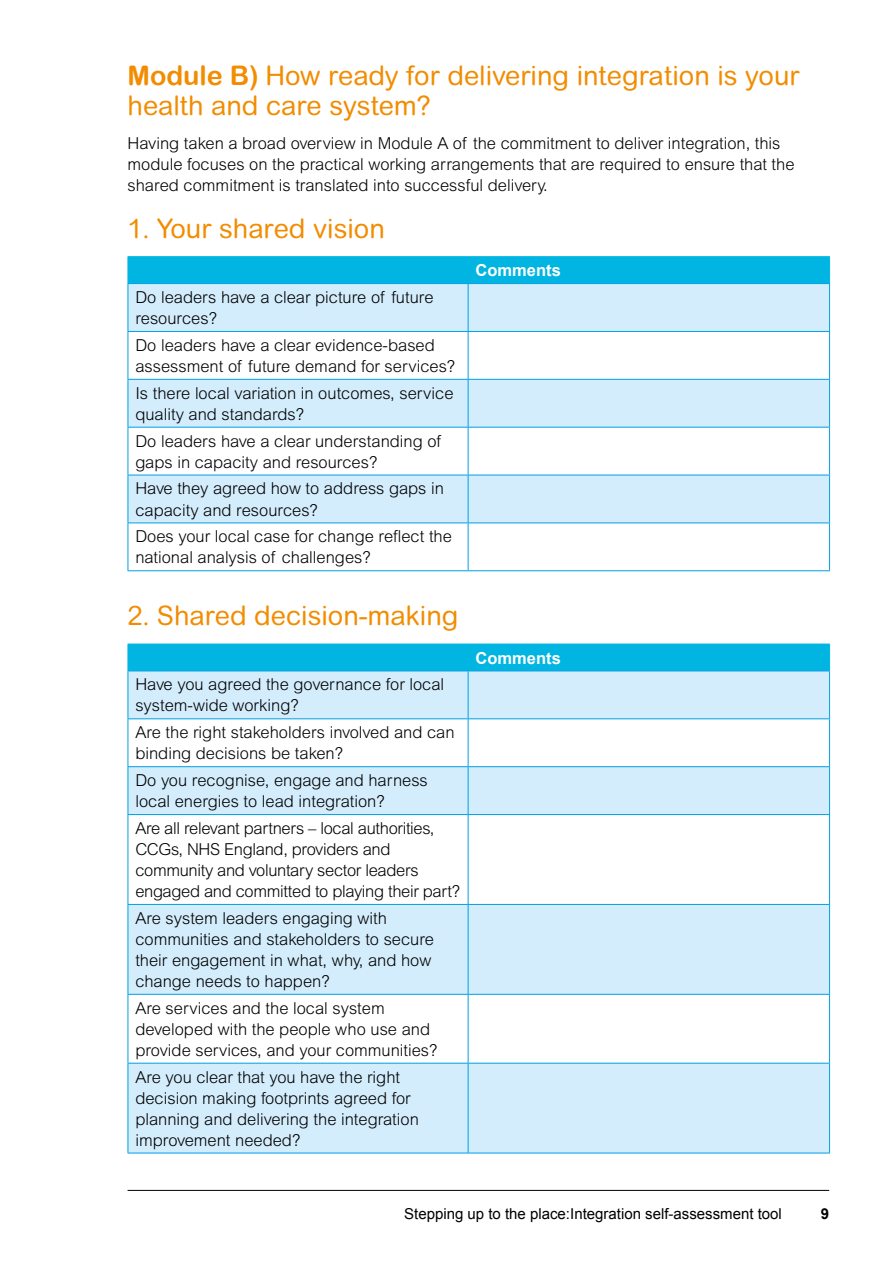
<style>
.page{position:relative;width:893px;height:1263px;background:#fff}
.page>*{position:absolute;margin:0;border:0;box-sizing:border-box;transform-origin:0 0}
.t1{font:27px/30px "Arial Rounded MT";color:#f28c00}
.t2{font:300 16.5px/21px "Arial MT Std";color:#000}
.t3{font:300 16.5px/21px "Arial MT Std";letter-spacing:-.02em;color:#000}
.t4{font:700 16.5px "Arial";color:#fff}
.t5{font:15px "Arial";color:#000}
.t6{font:700 15px "Arial";color:#000}
.s1{font-family:"Arial Rounded MT Bold"}
</style>
<div class="page">
<hr style="left:128px;top:1190px;width:701px;height:1px;background:#000">
<svg style="left:129px;top:284px;width:700px;height:238px;fill:#d4edfc"></svg>
<hr style="left:128px;top:256px;width:340px;height:1px;background:#00b5e2">
<hr style="left:468px;top:256px;width:362px;height:1px;background:#00b5e2">
<div style="left:128px;top:257px;width:702px;height:26px;background:#00b5e2"></div>
<hr style="left:128px;top:284px;width:1px;height:47px;background:#009fe3">
<hr style="left:128px;top:283px;width:340px;height:1px;background:#009fe3">
<hr style="left:468px;top:284px;width:1px;height:47px;background:#009fe3">
<hr style="left:468px;top:283px;width:362px;height:1px;background:#009fe3">
<hr style="left:829px;top:284px;width:1px;height:47px;background:#009fe3">
<hr style="left:128px;top:332px;width:1px;height:47px;background:#009fe3">
<hr style="left:128px;top:331px;width:340px;height:1px;background:#009fe3">
<hr style="left:468px;top:332px;width:1px;height:47px;background:#009fe3">
<hr style="left:468px;top:331px;width:362px;height:1px;background:#009fe3">
<hr style="left:829px;top:332px;width:1px;height:47px;background:#009fe3">
<hr style="left:128px;top:380px;width:1px;height:47px;background:#009fe3">
<hr style="left:128px;top:379px;width:340px;height:1px;background:#009fe3">
<hr style="left:468px;top:380px;width:1px;height:47px;background:#009fe3">
<hr style="left:468px;top:379px;width:362px;height:1px;background:#009fe3">
<hr style="left:829px;top:380px;width:1px;height:47px;background:#009fe3">
<hr style="left:128px;top:428px;width:1px;height:47px;background:#009fe3">
<hr style="left:128px;top:427px;width:340px;height:1px;background:#009fe3">
<hr style="left:468px;top:428px;width:1px;height:47px;background:#009fe3">
<hr style="left:468px;top:427px;width:362px;height:1px;background:#009fe3">
<hr style="left:829px;top:428px;width:1px;height:47px;background:#009fe3">
<hr style="left:128px;top:475px;width:1px;height:47px;background:#009fe3">
<hr style="left:128px;top:475px;width:340px;height:1px;background:#009fe3">
<hr style="left:468px;top:475px;width:1px;height:47px;background:#009fe3">
<hr style="left:468px;top:475px;width:362px;height:1px;background:#009fe3">
<hr style="left:829px;top:475px;width:1px;height:47px;background:#009fe3">
<hr style="left:128px;top:523px;width:1px;height:47px;background:#009fe3">
<hr style="left:128px;top:522px;width:340px;height:1px;background:#009fe3">
<hr style="left:128px;top:570px;width:340px;height:1px;background:#009fe3">
<hr style="left:468px;top:523px;width:1px;height:47px;background:#009fe3">
<hr style="left:468px;top:522px;width:362px;height:1px;background:#009fe3">
<hr style="left:829px;top:523px;width:1px;height:47px;background:#009fe3">
<hr style="left:468px;top:570px;width:362px;height:1px;background:#009fe3">
<svg style="left:129px;top:672px;width:700px;height:481px;fill:#d4edfc"></svg>
<div style="left:128px;top:644px;width:702px;height:27px;background:#00b5e2"></div>
<hr style="left:128px;top:671px;width:1px;height:47px;background:#009fe3">
<hr style="left:128px;top:671px;width:340px;height:1px;background:#009fe3">
<hr style="left:468px;top:671px;width:1px;height:47px;background:#009fe3">
<hr style="left:468px;top:671px;width:362px;height:1px;background:#009fe3">
<hr style="left:829px;top:671px;width:1px;height:47px;background:#009fe3">
<hr style="left:128px;top:719px;width:1px;height:47px;background:#009fe3">
<hr style="left:128px;top:718px;width:340px;height:1px;background:#009fe3">
<hr style="left:468px;top:719px;width:1px;height:47px;background:#009fe3">
<hr style="left:468px;top:718px;width:362px;height:1px;background:#009fe3">
<hr style="left:829px;top:719px;width:1px;height:47px;background:#009fe3">
<hr style="left:128px;top:767px;width:1px;height:47px;background:#009fe3">
<hr style="left:128px;top:766px;width:340px;height:1px;background:#009fe3">
<hr style="left:468px;top:767px;width:1px;height:47px;background:#009fe3">
<hr style="left:468px;top:766px;width:362px;height:1px;background:#009fe3">
<hr style="left:829px;top:767px;width:1px;height:47px;background:#009fe3">
<hr style="left:128px;top:815px;width:1px;height:89px;background:#009fe3">
<hr style="left:128px;top:814px;width:340px;height:1px;background:#009fe3">
<hr style="left:468px;top:815px;width:1px;height:89px;background:#009fe3">
<hr style="left:468px;top:814px;width:362px;height:1px;background:#009fe3">
<hr style="left:829px;top:815px;width:1px;height:89px;background:#009fe3">
<hr style="left:128px;top:905px;width:1px;height:89px;background:#009fe3">
<hr style="left:128px;top:904px;width:340px;height:1px;background:#009fe3">
<hr style="left:468px;top:905px;width:1px;height:89px;background:#009fe3">
<hr style="left:468px;top:904px;width:362px;height:1px;background:#009fe3">
<hr style="left:829px;top:905px;width:1px;height:89px;background:#009fe3">
<hr style="left:128px;top:995px;width:1px;height:68px;background:#009fe3">
<hr style="left:128px;top:994px;width:340px;height:1px;background:#009fe3">
<hr style="left:468px;top:995px;width:1px;height:68px;background:#009fe3">
<hr style="left:468px;top:994px;width:362px;height:1px;background:#009fe3">
<hr style="left:829px;top:995px;width:1px;height:68px;background:#009fe3">
<hr style="left:128px;top:1063px;width:1px;height:90px;background:#009fe3">
<hr style="left:128px;top:1063px;width:340px;height:1px;background:#009fe3">
<hr style="left:128px;top:1153px;width:340px;height:1px;background:#009fe3">
<hr style="left:468px;top:1063px;width:1px;height:90px;background:#009fe3">
<hr style="left:468px;top:1063px;width:362px;height:1px;background:#009fe3">
<hr style="left:829px;top:1063px;width:1px;height:90px;background:#009fe3">
<hr style="left:468px;top:1153px;width:362px;height:1px;background:#009fe3">
<h1 class="t1" style="left:128px;top:60px;width:674px"><span class="s1">Module B)</span> How ready for delivering integration is your health and care system?</h1>
<p class="t2" style="left:128px;top:132px;width:668px">Having taken a broad overview in Module A of the commitment to deliver integration, this module focuses on the practical working arrangements that are required to ensure that the shared commitment is translated into successful delivery.</p>
<h1 class="t1" style="left:128px;top:213px;width:259px">1. Your shared vision</h1>
<p class="t4" style="left:476px;top:259px;width:87px">Comments</p>
<p class="t2" style="left:135px;top:287px;width:300px">Do leaders have a clear picture of future resources?</p>
<p class="t2" style="left:135px;top:335px;width:321px">Do leaders have a clear evidence-based assessment of future demand for services?</p>
<p class="t2" style="left:135px;top:382px;width:320px">Is there local variation in outcomes, service quality and standards?</p>
<p class="t2" style="left:135px;top:430px;width:307px">Do leaders have a clear understanding of gaps in capacity and resources?</p>
<p class="t2" style="left:135px;top:478px;width:310px">Have they agreed how to address gaps in capacity and resources?</p>
<p class="t2" style="left:135px;top:526px;width:318px">Does your local case for change reflect the national analysis of challenges?</p>
<h1 class="t1" style="left:128px;top:600px;width:332px">2. Shared decision-making</h1>
<p class="t4" style="left:476px;top:647px;width:87px">Comments</p>
<p class="t2" style="left:135px;top:674px;width:310px">Have you agreed the governance for local system-wide working?</p>
<p class="t2" style="left:135px;top:722px;width:321px">Are the right stakeholders involved and can binding decisions be taken?</p>
<p class="t2" style="left:135px;top:770px;width:294px">Do you recognise, engage and harness local energies to lead integration?</p>
<p class="t3" style="left:135px;top:818px;width:326px">Are all relevant partners – local authorities, CCGs, NHS England, providers and community and voluntary sector leaders engaged and committed to playing their part?</p>
<p class="t2" style="left:135px;top:907px;width:300px">Are system leaders engaging with communities and stakeholders to secure their engagement in what, why, and how change needs to happen?</p>
<p class="t2" style="left:135px;top:997px;width:304px">Are services and the local system developed with the people who use and provide services, and your communities?</p>
<p class="t2" style="left:135px;top:1066px;width:285px">Are you clear that you have the right decision making footprints agreed for planning and delivering the integration improvement needed?</p>
<p class="t5" style="left:404px;top:1203px;width:379px">Stepping up to the place:Integration self-assessment tool</p>
<p class="t6" style="left:821px;top:1203px;width:10px">9</p>
</div>
